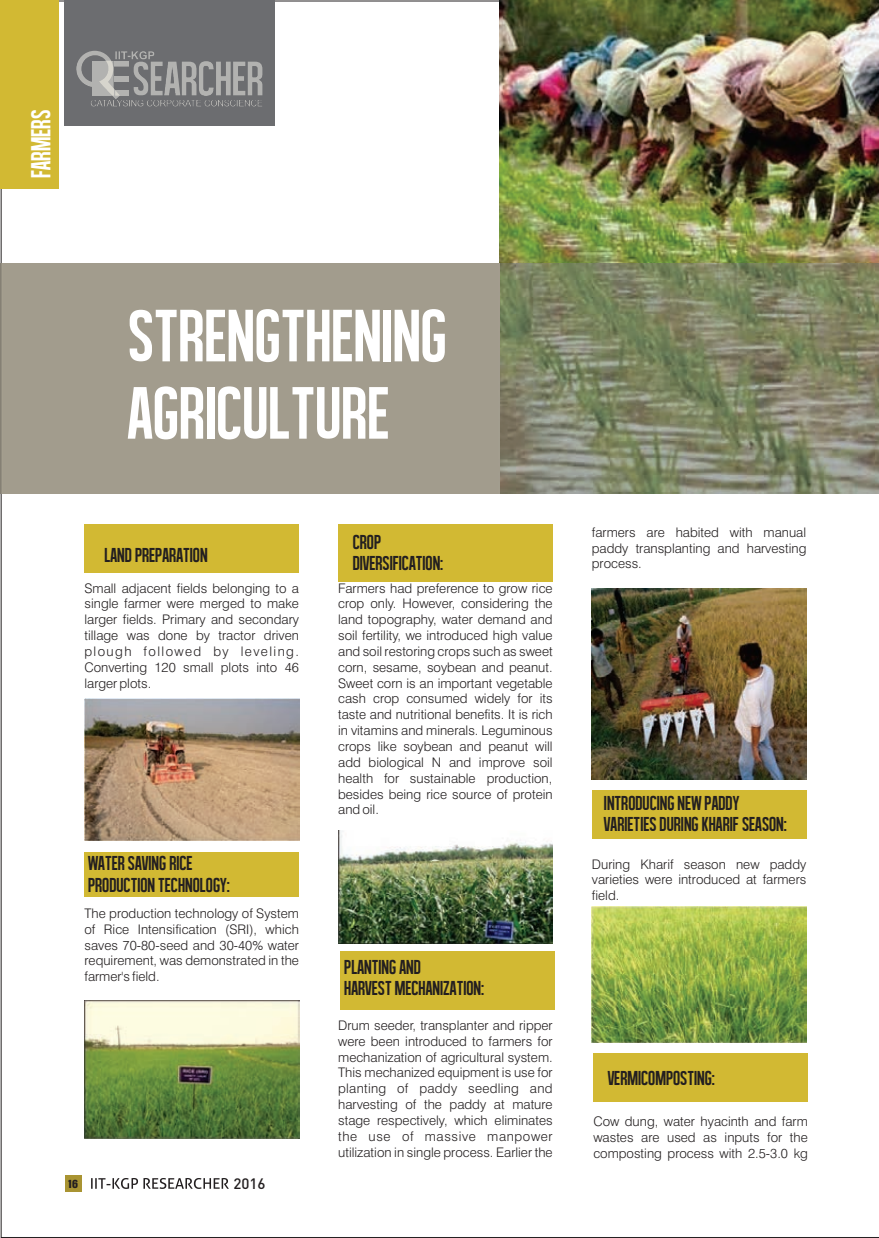
<style>
.page{position:relative;width:879px;height:1238px;background:#fff}
.page>*{position:absolute;margin:0;border:0;box-sizing:border-box;transform-origin:0 0}
.t1{font:75.45px/77.2px "Alegre Sans";color:#fff}
.t2{font:28.2px "Alegre Sans";color:#fff}
.t3{font:20.55px/21px "Alegre Sans";color:#231f20}
.t4{font:500 15px "DIN Pro";color:#231f20}
.t5{font:300 13.2px/15.9px "Swiss 721 BT";color:#231f20;text-align:justify}
.t6{font:700 11.7px "Helvetica Con BQ";color:#231f20}
</style>
<div class="page">
<img style="left:0;top:0;width:878px;height:1238px">
<h2 class="t2" style="left:26px;top:178px;width:70px;rotate:-90deg">FARMERS</h2>
<h1 class="t1" style="left:128px;top:295px;width:320px">STRENGTHENING<br>AGRICULTURE</h1>
<h3 class="t3" style="left:104px;top:544px;width:105px">LAND PREPARATION</h3>
<p class="t5" style="left:84px;top:580px;width:216px">Small adjacent fields belonging to a single farmer were merged to make larger fields. Primary and secondary tillage was done by tractor driven plough followed by leveling.<br>Converting 120 small plots into 46 larger plots.</p>
<h3 class="t3" style="left:88px;top:852px;width:143px">WATER SAVING RICE<br>PRODUCTION TECHNOLOGY:</h3>
<p class="t5" style="left:84px;top:905px;width:216px">The production technology of System of Rice Intensification (SRI), which saves 70-80-seed and 30-40% water requirement, was demonstrated in the farmer's field.</p>
<p class="t6" style="left:67px;top:1177px;width:12px">16</p>
<p class="t4" style="left:233px;top:1173px;width:34px">2016</p>
<h3 class="t3" style="left:352px;top:531px;width:92px">CROP<br>DIVERSIFICATION:</h3>
<p class="t5" style="left:338px;top:580px;width:216px">Farmers had preference to grow rice crop only. However, considering the land topography, water demand and soil fertility, we introduced high value and soil restoring crops such as sweet corn, sesame, soybean and peanut.<br>Sweet corn is an important vegetable cash crop consumed widely for its taste and nutritional benefits. It is rich in vitamins and minerals. Leguminous crops like soybean and peanut will add biological N and improve soil health for sustainable production, besides being rice source of protein and oil.</p>
<h3 class="t3" style="left:344px;top:956px;width:141px">PLANTING AND<br>HARVEST MECHANIZATION:</h3>
<p class="t5" style="left:338px;top:1017px;width:216px">Drum seeder, transplanter and ripper were been introduced to farmers for mechanization of agricultural system.<br>This mechanized equipment is use for planting of paddy seedling and harvesting of the paddy at mature stage respectively, which eliminates the use of massive manpower utilization in single process. Earlier the</p>
<p class="t5" style="left:591px;top:524px;width:216px">farmers are habited with manual paddy transplanting and harvesting process.</p>
<h3 class="t3" style="left:603px;top:792px;width:184px">INTRODUCING NEW PADDY<br>VARIETIES DURING KHARIF SEASON:</h3>
<p class="t5" style="left:591px;top:856px;width:216px">During Kharif season new paddy varieties were introduced at farmers field.</p>
<h3 class="t3" style="left:607px;top:1066px;width:109px">VERMICOMPOSTING:</h3>
<p class="t5" style="left:593px;top:1113px;width:216px">Cow dung, water hyacinth and farm wastes are used as inputs for the composting process with 2.5-3.0 kg</p>
</div>
